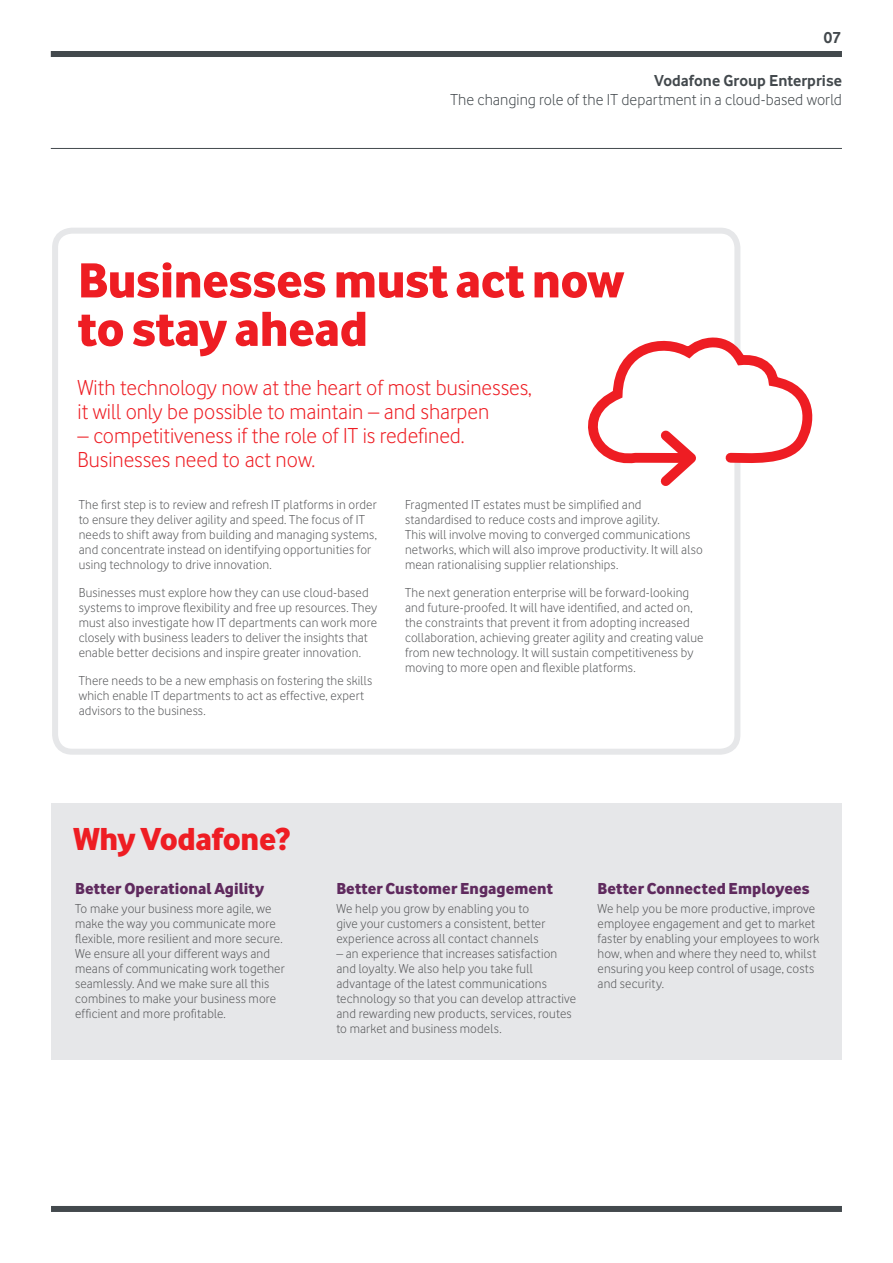
<style>
.page{position:relative;width:893px;height:1263px;background:#fff}
.page>*{position:absolute;margin:0;border:0;box-sizing:border-box;transform-origin:0 0}
.heading{font:51px/48.4px "Vodafone Ex B";letter-spacing:-.01em;color:#ee1d23}
.t1{font:33px "Vodafone Ex B";letter-spacing:-.01em;color:#ee1d23}
.Intro_copy{font:22.5px/24px "Vodafone Lt";color:#ee1d23}
.Copy{font:16.5px "Vodafone Ex B";letter-spacing:.005em;color:#5f2a5e}
.t2{font:16.5px "Vodafone Lt";letter-spacing:.005em;color:#43494d}
.t3{font:700 16.5px "Vodafone Rg";color:#43494d}
.Copy-2{font:13.5px/15px "Vodafone Lt";letter-spacing:.015em;color:#57585a}
</style>
<div class="page">
<hr style="left:51px;top:148px;width:791px;height:1px;background:#43494d">
<div style="left:51px;top:51px;width:791px;height:6px;background:#43494d"></div>
<div style="left:51px;top:1206px;width:791px;height:6px;background:#43494d"></div>
<div style="left:52px;top:228px;width:688px;height:527px;border:6px solid #e6e7e9;border-radius:17px"></div>
<div style="left:51px;top:803px;width:791px;height:257px;background:#e6e7e9"></div>
<svg style="left:588px;top:335px;width:225px;height:160px"></svg>
<p class="t3" style="left:824px;top:28px;width:18px">07</p>
<p class="t3" style="left:654px;top:71px;width:189px">Vodafone Group Enterprise</p>
<p class="t2" style="left:450px;top:90px;width:393px">The changing role of the IT department in a cloud-based world</p>
<p class="heading" style="left:78px;top:254px;width:548px">Businesses must act now to stay ahead</p>
<p class="Intro_copy" style="left:77px;top:375px;width:456px">With technology now at the heart of most businesses, it will only be possible to maintain – and sharpen</p>
<p class="Intro_copy" style="left:77px;top:423px;width:389px">– competitiveness if the role of IT is redefined.<br>Businesses need to act now.</p>
<p class="Copy-2" style="left:79px;top:497px;width:300px">The first step is to review and refresh IT platforms in order to ensure they deliver agility and speed. The focus of IT needs to shift away from building and managing systems, and concentrate instead on identifying opportunities for using technology to drive innovation.</p>
<p class="Copy-2" style="left:79px;top:585px;width:300px">Businesses must explore how they can use cloud-based systems to improve flexibility and free up resources. They must also investigate how IT departments can work more closely with business leaders to deliver the insights that enable better decisions and inspire greater innovation.</p>
<p class="Copy-2" style="left:79px;top:672px;width:295px">There needs to be a new emphasis on fostering the skills which enable IT departments to act as effective, expert advisors to the business.</p>
<p class="Copy-2" style="left:405px;top:497px;width:299px">Fragmented IT estates must be simplified and standardised to reduce costs and improve agility.<br>This will involve moving to converged communications networks, which will also improve productivity. It will also mean rationalising supplier relationships.</p>
<p class="Copy-2" style="left:405px;top:585px;width:300px">The next generation enterprise will be forward-looking and future-proofed. It will have identified, and acted on, the constraints that prevent it from adopting increased collaboration, achieving greater agility and creating value from new technology. It will sustain competitiveness by moving to more open and flexible platforms.</p>
<p class="t1" style="left:73px;top:819px;width:219px">Why Vodafone?</p>
<p class="Copy" style="left:75px;top:878px;width:191px">Better Operational Agility</p>
<p class="Copy-2" style="left:75px;top:901px;width:211px">To make your business more agile, we make the way you communicate more flexible, more resilient and more secure.<br>We ensure all your different ways and means of communicating work together seamlessly. And we make sure all this combines to make your business more efficient and more profitable.</p>
<p class="Copy" style="left:336px;top:878px;width:218px">Better Customer Engagement</p>
<p class="Copy-2" style="left:336px;top:901px;width:211px">We help you grow by enabling you to give your customers a consistent, better experience across all contact channels</p>
<p class="Copy-2" style="left:336px;top:946px;width:241px">– an experience that increases satisfaction and loyalty. We also help you take full advantage of the latest communications technology so that you can develop attractive and rewarding new products, services, routes to market and business models.</p>
<p class="Copy" style="left:598px;top:878px;width:214px">Better Connected Employees</p>
<p class="Copy-2" style="left:598px;top:901px;width:223px">We help you be more productive, improve employee engagement and get to market faster by enabling your employees to work how, when and where they need to, whilst ensuring you keep control of usage, costs and security.</p>
</div>
